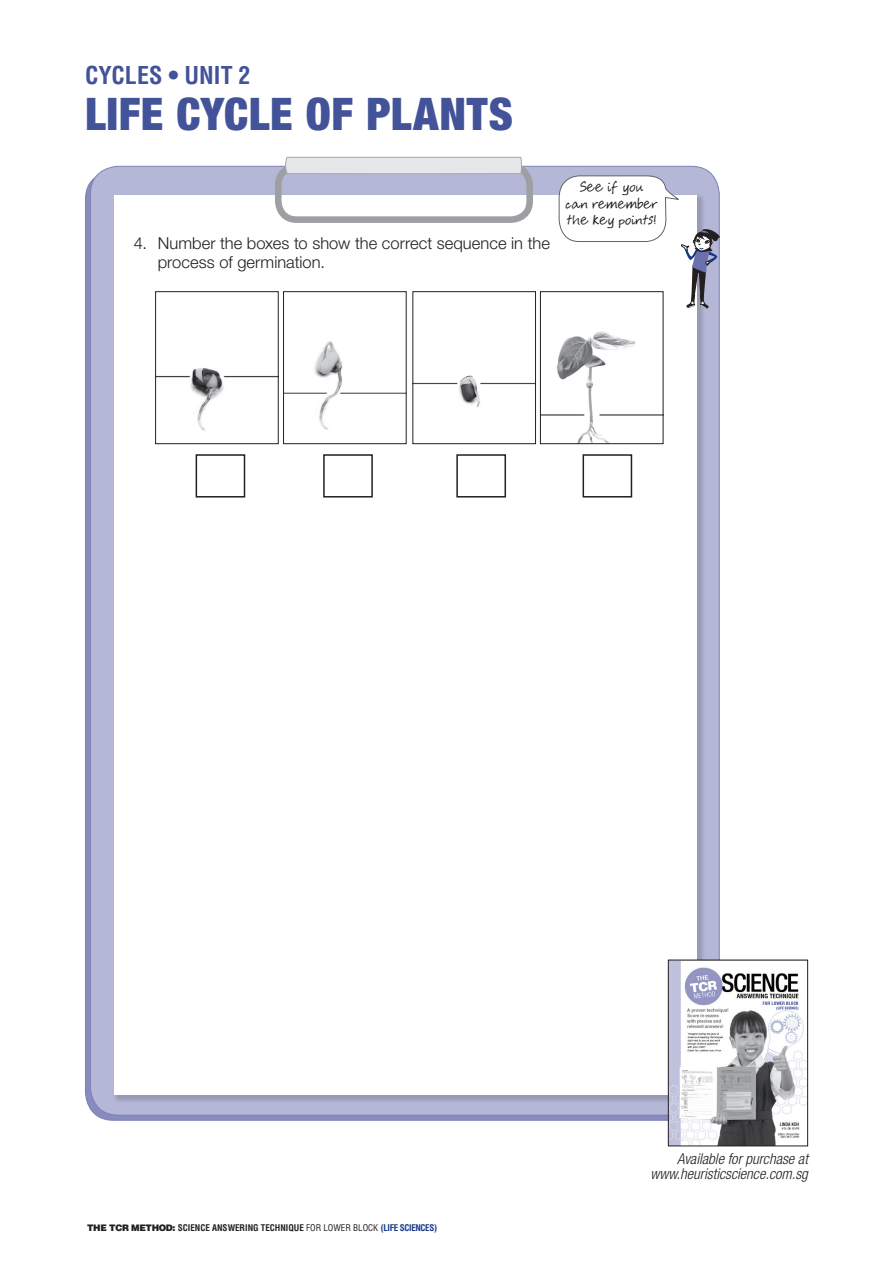
<style>
.page{position:relative;width:893px;height:1263px;background:#fff}
.page>*{position:absolute;margin:0;border:0;box-sizing:border-box;transform-origin:0 0}
.t1{font:900 condensed 45px "Helvetica Neue LT Std";letter-spacing:.01em;color:#435399}
.t2{font:700 condensed 24px "Helvetica LT Std";color:#435399}
.t3{font:18px/16.5px "Dors Hand 3 Angular";color:#231f20;text-align:center}
.t4{font:300 16.5px/19.5px "Helvetica Neue LT Std";color:#231f20}
.t5{font:italic 300 condensed 15px/15px "Helvetica Neue LT Std";color:#231f20;text-align:right}
.t6{font:700 condensed 9px "Helvetica LT Std";color:#231f20}
.s1{font-weight:900;font-stretch:normal}
.s2{font-weight:400}
.s3{color:#153889}
</style>
<div class="page">
<div style="left:90px;top:166px;width:629px;height:949px;background:#b5b7d7;border-radius:28px"></div>
<div style="left:112px;top:194px;width:593px;height:910px;background:#231f20;opacity:.2"></div>
<div style="left:115px;top:195px;width:582px;height:899px;background:#fff"></div>
<div style="left:275px;top:163px;width:258px;height:60px;border:7px solid #9d9fa2;border-radius:19px"></div>
<svg style="left:284px;top:157px;width:238px;height:17px;background:#dfe0e2"></svg>
<svg style="left:558px;top:175px;width:162px;height:133px"></svg>
<img style="left:414px;top:375px;width:120px;height:32px">
<div style="left:412px;top:291px;width:124px;height:153px;border:1px solid #231f20"></div>
<img style="left:157px;top:368px;width:120px;height:63px">
<div style="left:155px;top:291px;width:124px;height:153px;border:1px solid #231f20"></div>
<img style="left:285px;top:341px;width:120px;height:89px">
<div style="left:283px;top:291px;width:124px;height:153px;border:1px solid #231f20"></div>
<img style="left:542px;top:293px;width:119px;height:149px">
<div style="left:540px;top:291px;width:123px;height:153px;border:1px solid #231f20"></div>
<div style="left:196px;top:454px;width:49px;height:43px;border:2px solid #231f20"></div>
<div style="left:323px;top:454px;width:50px;height:43px;border:2px solid #231f20"></div>
<div style="left:456px;top:454px;width:50px;height:43px;border:2px solid #231f20"></div>
<div style="left:583px;top:454px;width:49px;height:43px;border:2px solid #231f20"></div>
<img style="left:670px;top:962px;width:136px;height:182px">
<div style="left:668px;top:960px;width:140px;height:186px;border:1px solid #231f20"></div>
<h2 class="t2" style="left:85px;top:60px;width:167px">CYCLES • UNIT 2</h2>
<h1 class="t1" style="left:85px;top:86px;width:429px">LIFE CYCLE OF PLANTS</h1>
<p class="t4" style="left:158px;top:233px;width:394px;text-indent:-24px">4. Number the boxes to show the correct sequence in the process of germination.</p>
<p class="t3" style="left:565px;top:179px;width:94px">See if you<br>can remember the key points!</p>
<p class="t6" style="left:87px;top:1221px;width:351px"><span class="s1">THE TCR METHOD:</span> SCIENCE ANSWERING TECHNIQUE <span class="s2">FOR LOWER BLOCK</span> <span class="s3">(LIFE SCIENCES)</span></p>
<p class="t5" style="left:651px;top:1151px;width:159px">Available for purchase at www.heuristicscience.com.sg</p>
</div>
